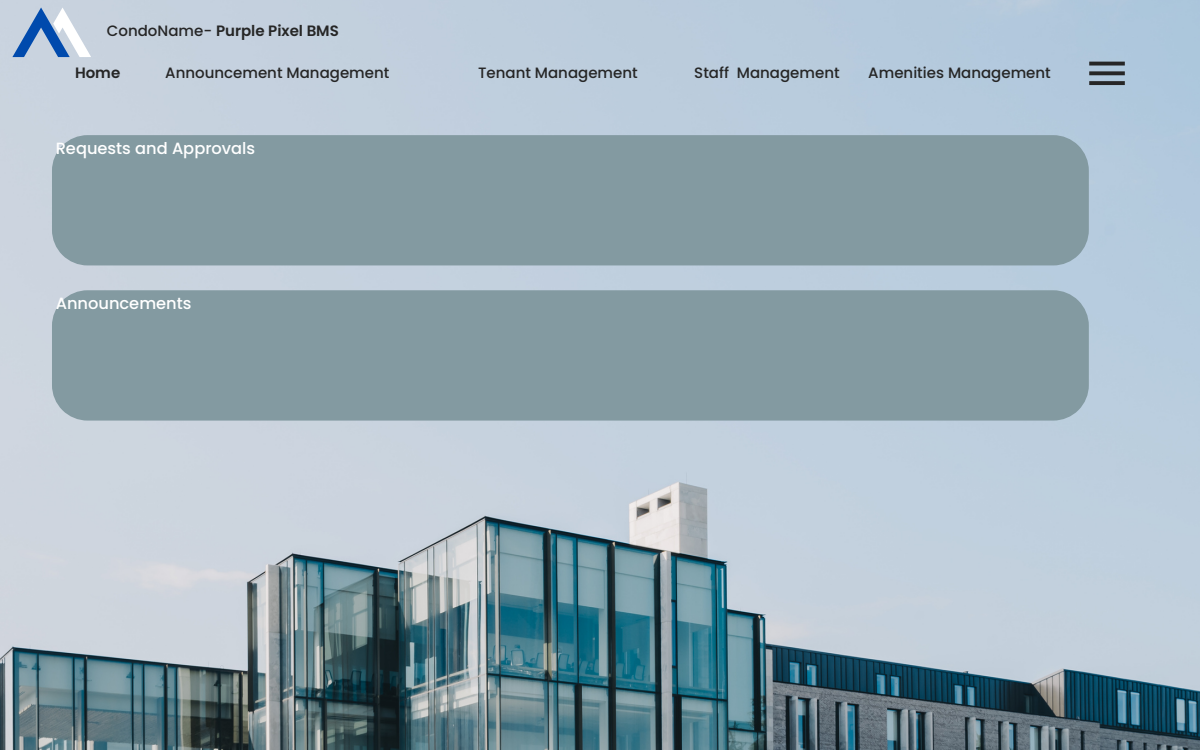
<style>
.page{position:relative;width:1200px;height:750px;background:#fff}
.page>*{position:absolute;margin:0;border:0;box-sizing:border-box;transform-origin:0 0}
.t1{font:500 16.25px "Poppins";color:#fff}
.t2{font:500 15px "Poppins";color:#262626}
.t3{font:600 15px "Poppins";color:#262626}
.s1{font-weight:500}
</style>
<div class="page">
<img style="left:0;top:0;width:1200px;height:750px">
<svg style="left:12px;top:7px;width:79px;height:50px;background:#a2b9d7"></svg>
<svg style="left:1089px;top:62px;width:36px;height:23px"></svg>
<div style="left:52px;top:135px;width:1037px;height:130px;background:#839aa1"></div>
<div style="left:52px;top:290px;width:1037px;height:131px;background:#839aa1"></div>
<p class="t3" style="left:107px;top:21px;width:234px"><span class="s1">CondoName-</span> Purple Pixel BMS</p>
<p class="t3" style="left:75px;top:62px;width:47px">Home</p>
<p class="t2" style="left:165px;top:62px;width:226px">Announcement Management</p>
<p class="t2" style="left:478px;top:62px;width:161px">Tenant Management</p>
<p class="t1" style="left:56px;top:137px;width:201px">Requests and Approvals</p>
<p class="t1" style="left:56px;top:292px;width:137px">Announcements</p>
<p class="t2" style="left:694px;top:62px;width:147px">Staff Management</p>
<p class="t2" style="left:868px;top:62px;width:184px">Amenities Management</p>
</div>
